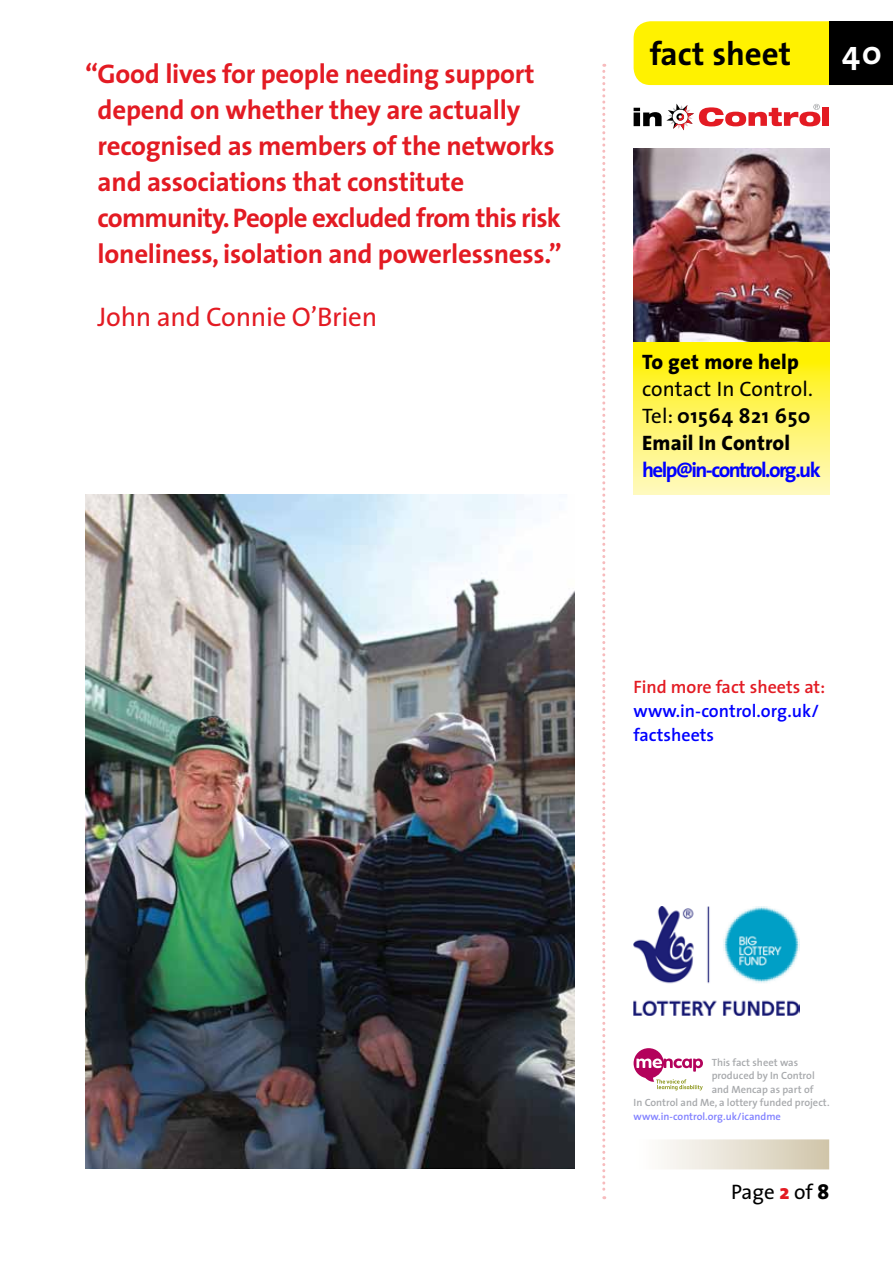
<style>
.page{position:relative;width:893px;height:1263px;background:#fff}
.page>*{position:absolute;margin:0;border:0;box-sizing:border-box;transform-origin:0 0}
.t1{font:700 33px "The Sans";color:#000}
.t2{font:700 33px "The Sans";color:#fff}
.t3{font:700 27px/36px "The Sans";letter-spacing:-.01em;color:#e31b23}
.t4{font:27px "The Sans";letter-spacing:-.01em;color:#e31b23}
.t5{font:21px/27px "The Sans";color:#000;text-align:justify}
.t6{font:700 21px "The Sans";letter-spacing:-.075em;color:#00f}
.t7{font:800 21px "The Sans";letter-spacing:.01em;color:#000}
.t8{font:600 18px/24px "The Sans";color:#00f}
.t9{font:600 18px "The Sans";color:#e31b23}
.t10{font:600 10.5px "The Sans";color:#a7a9ac}
.t11{font:600 10.5px "The Sans";color:#8080ff}
.s1{font-weight:700}
.s2{font-weight:800}
.s3{font-weight:800;color:#e31b23}
</style>
<div class="page">
<svg style="left:602px;top:64px;width:3px;height:1135px"></svg>
<div style="left:634px;top:21px;width:195px;height:64px;background:#fff200"></div>
<div style="left:650px;top:41px;width:142px;height:24px;background:#fff200"></div>
<div style="left:829px;top:21px;width:64px;height:64px;background:#000"></div>
<div style="left:823px;top:107px;width:6px;height:19px;background:#e31b23"></div>
<svg style="left:634px;top:104px;width:186px;height:26px"></svg>
<svg style="left:634px;top:341px;width:195px;height:153px;background:#fef35e"></svg>
<img style="left:634px;top:149px;width:195px;height:192px">
<div style="left:634px;top:1139px;width:195px;height:30px;background:linear-gradient(to right,#fff,#d1c6ab)"></div>
<svg style="left:634px;top:1048px;width:69px;height:42px"></svg>
<img style="left:634px;top:907px;width:166px;height:109px">
<img style="left:85px;top:494px;width:489px;height:674px">
<p class="t3" style="left:98px;top:55px;width:466px;text-indent:-13px">“Good lives for people needing support depend on whether they are actually recognised as members of the networks and associations that constitute community. People excluded from this risk loneliness, isolation and powerlessness.”</p>
<p class="t4" style="left:98px;top:295px;width:281px">John and Connie O’Brien</p>
<p class="t1" style="left:650px;top:26px;width:143px">fact sheet</p>
<p class="t2" style="left:842px;top:25px;width:41px">40</p>
<p class="t7" style="left:642px;top:344px;width:158px">To get more help</p>
<p class="t5" style="left:642px;top:375px;width:172px">contact In Control.<br>Tel: <span class="s1">01564 821 650<br></span><span class="s2">Email In Control</span></p>
<p class="t6" style="left:642px;top:453px;width:180px">help@in-control.org.uk</p>
<p class="t9" style="left:634px;top:672px;width:193px">Find more fact sheets at:</p>
<p class="t8" style="left:634px;top:699px;width:187px">www.in-control.org.uk/ factsheets</p>
<p class="t10" style="left:712px;top:1053px;width:88px">This fact sheet was</p>
<p class="t10" style="left:712px;top:1067px;width:105px">produced by In Control</p>
<p class="t10" style="left:712px;top:1080px;width:103px">and Mencap as part of</p>
<p class="t10" style="left:634px;top:1094px;width:198px">In Control and Me, a lottery funded project.</p>
<p class="t11" style="left:634px;top:1107px;width:149px">www.in-control.org.uk/icandme</p>
<p class="t5" style="left:731px;top:1178px;width:100px">Page <span class="s3">2</span> of <span class="s2">8</span></p>
</div>
